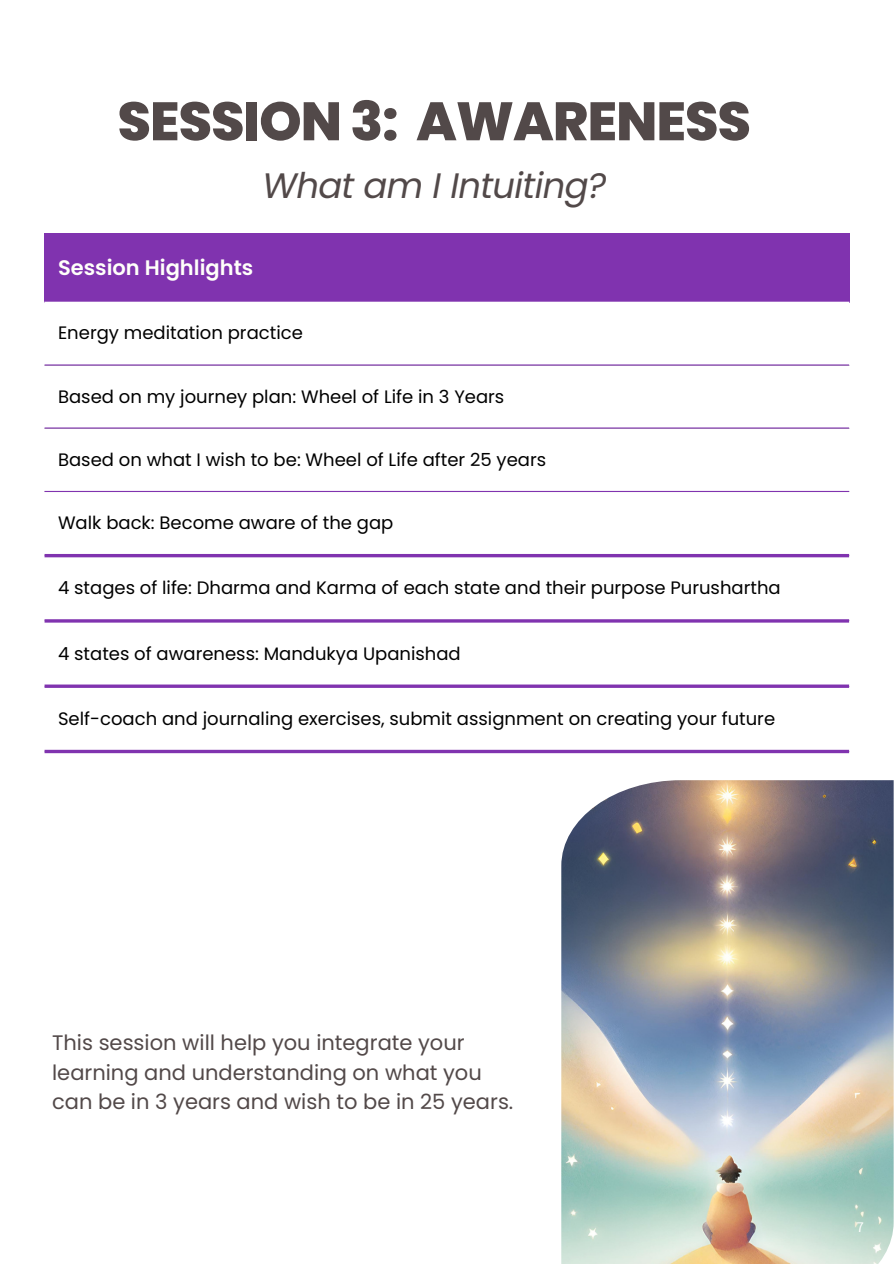
<style>
.page{position:relative;width:894px;height:1264px;background:#fff}
.page>*{position:absolute;margin:0;border:0;box-sizing:border-box;transform-origin:0 0}
.t1{font:800 54px "Poppins";letter-spacing:-.02em;color:#524949}
.t2{font:italic 35.4px "Poppins";letter-spacing:-.02em;color:#524949}
.t3{font:21px/29.2px "Poppins";color:#524949}
.t4{font:600 21px "Poppins";color:#fffffa}
.t5{font:18px "Poppins";color:#000}
.t6{font:15px "Source Sans Pro";color:#fff}
</style>
<div class="page">
<div style="left:45px;top:233px;width:804px;height:69px;background:#8033af"></div>
<svg style="left:45px;top:364px;width:804px;height:387px"></svg>
<hr style="left:45px;top:364px;width:803px;height:1px;background:#8033af">
<hr style="left:45px;top:427px;width:803px;height:1px;background:#8033af">
<hr style="left:45px;top:491px;width:803px;height:1px;background:#8033af">
<hr style="left:45px;top:554px;width:803px;height:3px;background:#8033af">
<hr style="left:45px;top:619px;width:803px;height:3px;background:#8033af">
<svg style="left:45px;top:684px;width:803px;height:4px;background:#9352bb"></svg>
<svg style="left:45px;top:749px;width:803px;height:4px;background:#995cbf"></svg>
<img style="left:561px;top:780px;width:331px;height:483px">
<h1 class="t1" style="left:117px;top:84px;width:634px">SESSION 3: AWARENESS</h1>
<h2 class="t2" style="left:262px;top:161px;width:345px">What am I Intuiting?</h2>
<p class="t4" style="left:58px;top:253px;width:197px">Session Highlights</p>
<p class="t5" style="left:58px;top:320px;width:246px">Energy meditation practice</p>
<p class="t5" style="left:58px;top:384px;width:447px">Based on my journey plan: Wheel of Life in 3 Years</p>
<p class="t5" style="left:58px;top:447px;width:489px">Based on what I wish to be: Wheel of Life after 25 years</p>
<p class="t5" style="left:58px;top:510px;width:337px">Walk back: Become aware of the gap</p>
<p class="t5" style="left:58px;top:575px;width:724px">4 stages of life: Dharma and Karma of each state and their purpose Purushartha</p>
<p class="t5" style="left:58px;top:641px;width:404px">4 states of awareness: Mandukya Upanishad</p>
<p class="t5" style="left:58px;top:706px;width:718px">Self-coach and journaling exercises, submit assignment on creating your future</p>
<p class="t3" style="left:52px;top:1028px;width:462px">This session will help you integrate your learning and understanding on what you can be in 3 years and wish to be in 25 years.</p>
<p class="t6" style="left:856px;top:1217px;width:9px">7</p>
</div>
